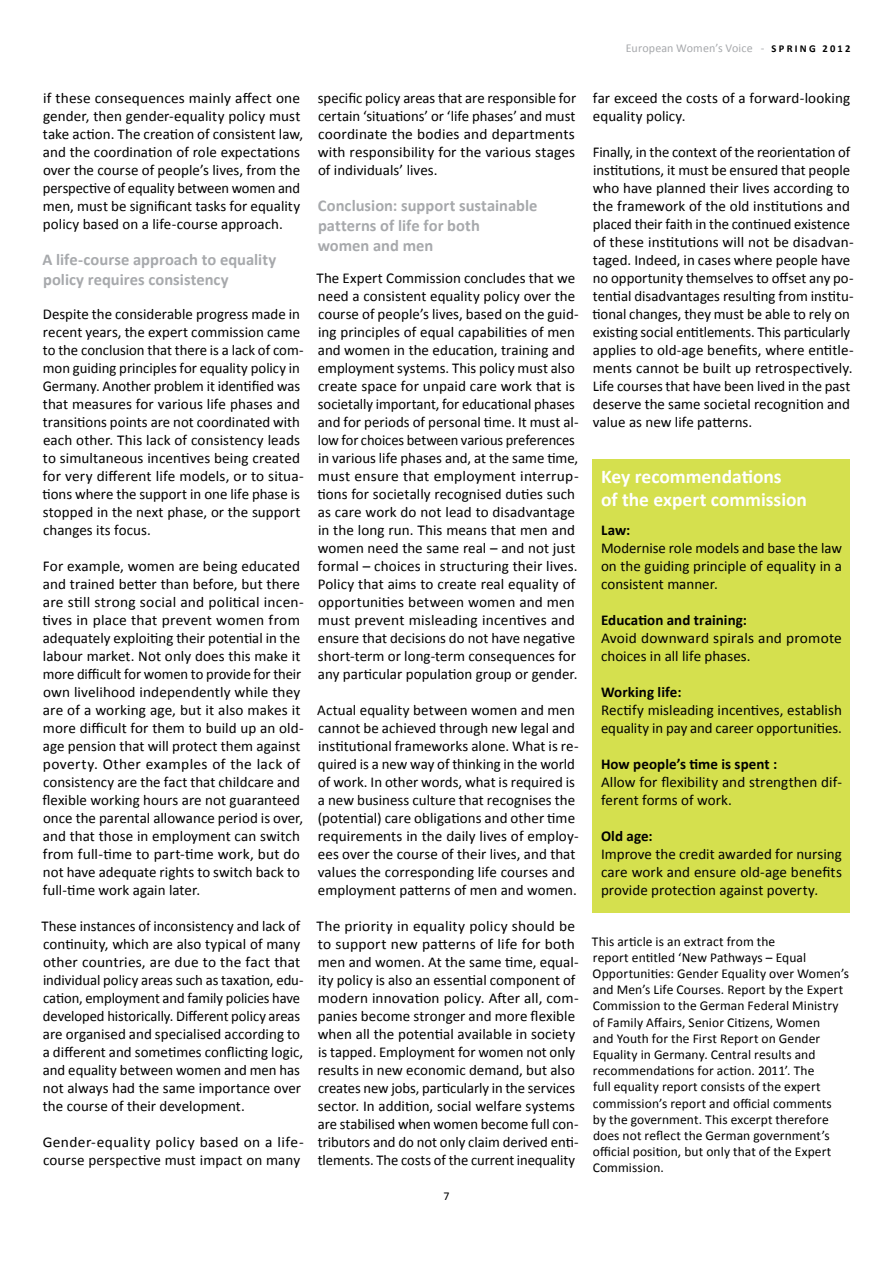
<style>
.page{position:relative;width:893px;height:1263px;background:#fff}
.page>*{position:absolute;margin:0;border:0;box-sizing:border-box;transform-origin:0 0}
.t1{font:700 19.5px/23.4px "Calibri";color:#fff}
.t2{font:700 16.5px/19.8px "Calibri";color:#a7a9ac}
.t3{font:15px/18px "Calibri";letter-spacing:.005em;color:#000}
.t4{font:15px/18px "Calibri";letter-spacing:.025em;color:#000}
.t5{font:700 15px "Calibri";letter-spacing:.005em;color:#000}
.t6{font:13.5px/16.2px "Calibri";letter-spacing:.005em;color:#000}
.t7{font:12px "Calibri";letter-spacing:.01em;color:#a7a9ac}
.t8{font:12px "Calibri";color:#000}
.s1{font-weight:700;font-size:10.5px;color:#000}
</style>
<div class="page">
<div style="left:592px;top:459px;width:258px;height:454px;background:#d5e04e"></div>
<p class="t7" style="left:626px;top:40px;width:226px">European Women’s Voice - <span class="s1">S P R I N G 2 0 1 2</span></p>
<p class="t3" style="left:43px;top:89px;width:262px">if these consequences mainly affect one gender, then gender-equality policy must take action. The creation of consistent law, and the coordination of role expectations over the course of people’s lives, from the perspective of equality between women and men, must be significant tasks for equality policy based on a life-course approach.</p>
<p class="t2" style="left:42px;top:250px;width:235px">A life-course approach to equality policy requires consistency</p>
<p class="t3" style="left:42px;top:305px;width:263px">Despite the considerable progress made in recent years, the expert commission came to the conclusion that there is a lack of com&shy;mon guiding principles for equality policy in Germany. Another problem it identified was that measures for various life phases and transitions points are not coordinated with each other. This lack of consistency leads to simultaneous incentives being created for very different life models, or to situa&shy;tions where the support in one life phase is stopped in the next phase, or the support changes its focus.</p>
<p class="t3" style="left:42px;top:557px;width:263px">For example, women are being educated and trained better than before, but there are still strong social and political incen&shy;tives in place that prevent women from adequately exploiting their potential in the labour market. Not only does this make it more difficult for women to provide for their own livelihood independently while they are of a working age, but it also makes it more difficult for them to build up an old&shy;age pension that will protect them against poverty. Other examples of the lack of consistency are the fact that childcare and flexible working hours are not guaranteed once the parental allowance period is over, and that those in employment can switch from full-time to part-time work, but do not have adequate rights to switch back to full-time work again later.</p>
<p class="t3" style="left:42px;top:917px;width:264px">These instances of inconsistency and lack of continuity, which are also typical of many other countries, are due to the fact that individual policy areas such as taxation, edu&shy;cation, employment and family policies have developed historically. Different policy areas are organised and specialised according to a different and sometimes conflicting logic, and equality between women and men has not always had the same importance over the course of their development.</p>
<p class="t4" style="left:43px;top:1133px;width:263px">Gender-equality policy based on a life&shy;course perspective must impact on many</p>
<p class="t3" style="left:318px;top:89px;width:260px;text-align:justify">specific policy areas that are responsible for certain ‘situations’ or ‘life phases’ and must coordinate the bodies and departments with responsibility for the various stages of individuals’ lives.</p>
<p class="t2" style="left:318px;top:196px;width:221px">Conclusion: support sustainable patterns of life for both<br>women and men</p>
<p class="t3" style="left:316px;top:269px;width:264px">The Expert Commission concludes that we need a consistent equality policy over the course of people’s lives, based on the guid&shy;ing principles of equal capabilities of men and women in the education, training and employment systems. This policy must also create space for unpaid care work that is societally important, for educational phases and for periods of personal time. It must al&shy;low for choices between various preferences in various life phases and, at the same time, must ensure that employment interrup&shy;tions for societally recognised duties such as care work do not lead to disadvantage in the long run. This means that men and women need the same real – and not just formal – choices in structuring their lives.<br>Policy that aims to create real equality of opportunities between women and men must prevent misleading incentives and ensure that decisions do not have negative short-term or long-term consequences for any particular population group or gender.</p>
<p class="t3" style="left:317px;top:701px;width:263px">Actual equality between women and men cannot be achieved through new legal and institutional frameworks alone. What is re&shy;quired is a new way of thinking in the world of work. In other words, what is required is a new business culture that recognises the (potential) care obligations and other time requirements in the daily lives of employ&shy;ees over the course of their lives, and that values the corresponding life courses and employment patterns of men and women.</p>
<p class="t3" style="left:316px;top:917px;width:264px">The priority in equality policy should be to support new patterns of life for both men and women. At the same time, equal&shy;ity policy is also an essential component of modern innovation policy. After all, com&shy;panies become stronger and more flexible when all the potential available in society is tapped. Employment for women not only results in new economic demand, but also creates new jobs, particularly in the services sector. In addition, social welfare systems are stabilised when women become full con&shy;tributors and do not only claim derived enti&shy;tlements. The costs of the current inequality</p>
<p class="t8" style="left:443px;top:1188px;width:8px">7</p>
<p class="t3" style="left:593px;top:89px;width:259px">far exceed the costs of a forward-looking equality policy.</p>
<p class="t3" style="left:592px;top:143px;width:263px">Finally, in the context of the reorientation of institutions, it must be ensured that people who have planned their lives according to the framework of the old institutions and placed their faith in the continued existence of these institutions will not be disadvan&shy;taged. Indeed, in cases where people have no opportunity themselves to offset any po&shy;tential disadvantages resulting from institu&shy;tional changes, they must be able to rely on existing social entitlements. This particularly applies to old-age benefits, where entitle&shy;ments cannot be built up retrospectively.<br>Life courses that have been lived in the past deserve the same societal recognition and value as new life patterns.</p>
<h1 class="t1" style="left:601px;top:464px;width:207px">Key recommendations<br>of the expert commission</h1>
<p class="t5" style="left:601px;top:520px;width:31px">Law:</p>
<p class="t3" style="left:601px;top:539px;width:242px;text-align:justify">Modernise role models and base the law on the guiding principle of equality in a consistent manner.</p>
<p class="t5" style="left:601px;top:610px;width:148px">Education and training:</p>
<p class="t3" style="left:601px;top:629px;width:242px">Avoid downward spirals and promote choices in all life phases.</p>
<p class="t5" style="left:601px;top:682px;width:82px">Working life:</p>
<p class="t3" style="left:601px;top:701px;width:242px">Rectify misleading incentives, establish equality in pay and career opportunities.</p>
<p class="t5" style="left:601px;top:754px;width:178px">How people’s time is spent :</p>
<p class="t3" style="left:601px;top:773px;width:242px">Allow for flexibility and strengthen dif&shy;ferent forms of work.</p>
<p class="t5" style="left:601px;top:826px;width:53px">Old age:</p>
<p class="t3" style="left:601px;top:845px;width:242px;text-align:justify">Improve the credit awarded for nursing care work and ensure old-age benefits provide protection against poverty.</p>
<p class="t6" style="left:592px;top:933px;width:259px">This article is an extract from the<br>report entitled ‘New Pathways – Equal Opportunities: Gender Equality over Women’s and Men’s Life Courses. Report by the Expert Commission to the German Federal Ministry of Family Affairs, Senior Citizens, Women<br>and Youth for the First Report on Gender Equality in Germany. Central results and recommendations for action. 2011’. The<br>full equality report consists of the expert commission’s report and official comments<br>by the government. This excerpt therefore does not reflect the German government’s official position, but only that of the Expert Commission.</p>
</div>
